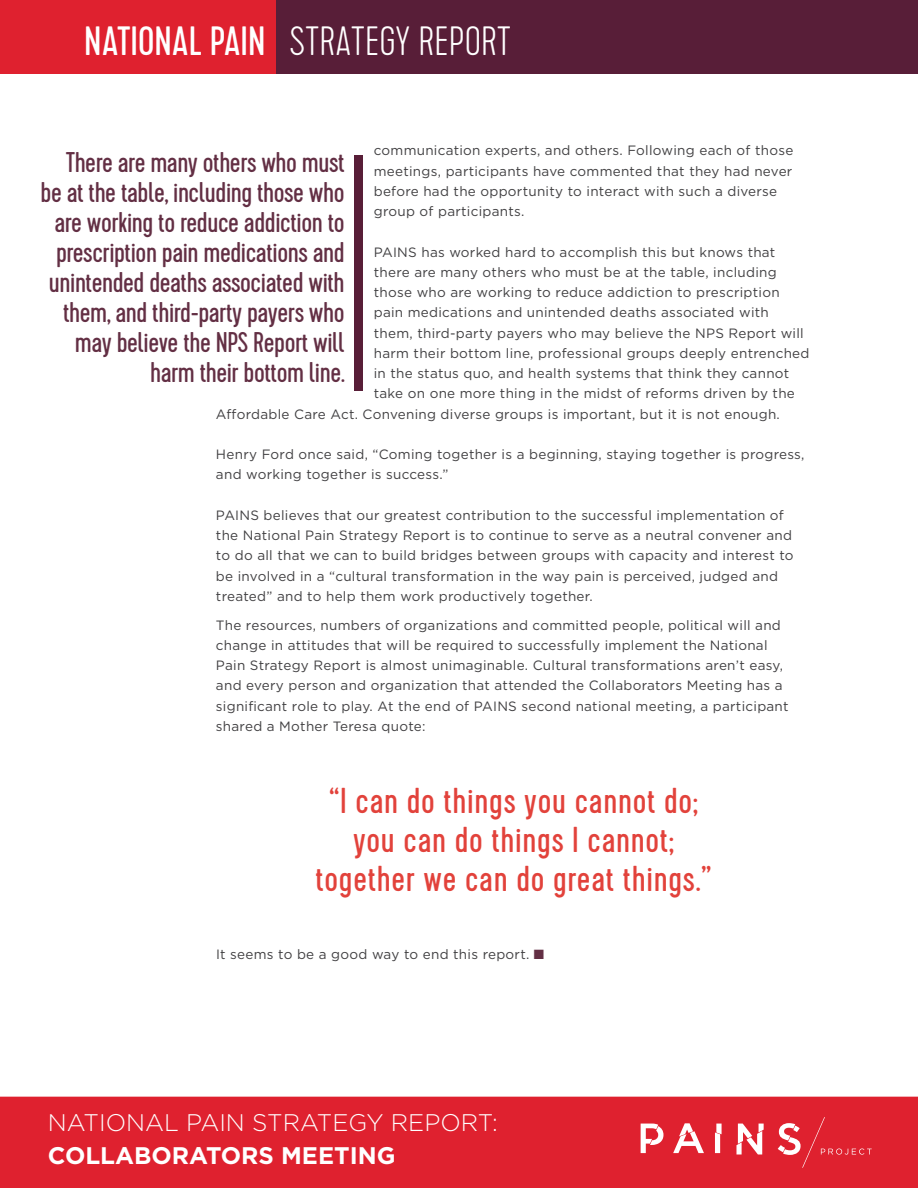
<style>
.page{position:relative;width:918px;height:1188px;background:#fff}
.page>*{position:absolute;margin:0;border:0;box-sizing:border-box;transform-origin:0 0}
.t1{font:100 40.95px "Cervo";color:#fff}
.t2{font:36px/39px "Cervo";letter-spacing:.02em;color:#e2423b;text-align:center}
.t3{font:28.5px/30px "Cervo";letter-spacing:-.015em;color:#632f44;text-align:right}
.t4{font:300 24px "Gotham";color:#fff}
.t5{font:700 24px "Gotham";color:#fff}
.t6{font:13.5px/20.2px "Gotham";letter-spacing:.02em;color:#414042}
.s1{font-weight:400}
.s2{color:#632f44}
</style>
<div class="page">
<div style="left:0;top:0;width:281px;height:73px;background:#df212f"></div>
<div style="left:276px;top:0;width:642px;height:73px;background:#581e38"></div>
<div style="left:0;top:1096px;width:918px;height:92px;background:#df212f"></div>
<svg style="left:641px;top:1124px;width:22px;height:29px"></svg>
<svg style="left:715px;top:1124px;width:7px;height:29px"></svg>
<svg style="left:673px;top:1123px;width:31px;height:30px"></svg>
<svg style="left:736px;top:1124px;width:28px;height:31px"></svg>
<svg style="left:778px;top:1117px;width:94px;height:51px;background:#e13441"></svg>
<div style="left:354px;top:156px;width:9px;height:235px;background:#581e38"></div>
<h1 class="t1" style="left:84px;top:18px;width:428px"><span class="s1">NATIONAL PAIN</span> STRATEGY REPORT</h1>
<p class="t6" style="left:374px;top:140px;width:421px">communication experts, and others. Following each of those meetings, participants have commented that they had never before had the opportunity to interact with such a diverse group of participants.</p>
<p class="t6" style="left:374px;top:241px;width:403px">PAINS has worked hard to accomplish this but knows that</p>
<p class="t6" style="left:374px;top:262px;width:404px">there are many others who must be at the table, including</p>
<p class="t6" style="left:374px;top:282px;width:407px">those who are working to reduce addiction to prescription</p>
<p class="t6" style="left:374px;top:302px;width:397px">pain medications and unintended deaths associated with</p>
<p class="t6" style="left:374px;top:322px;width:432px">them, third-party payers who may believe the NPS Report will</p>
<p class="t6" style="left:374px;top:343px;width:437px">harm their bottom line, professional groups deeply entrenched</p>
<p class="t6" style="left:374px;top:363px;width:417px">in the status quo, and health systems that think they cannot</p>
<p class="t6" style="left:374px;top:383px;width:423px">take on one more thing in the midst of reforms driven by the</p>
<p class="t6" style="left:216px;top:403px;width:565px">Affordable Care Act. Convening diverse groups is important, but it is not enough.</p>
<p class="t6" style="left:216px;top:444px;width:590px">Henry Ford once said, “Coming together is a beginning, staying together is progress, and working together is success.”</p>
<p class="t6" style="left:216px;top:505px;width:579px">PAINS believes that our greatest contribution to the successful implementation of the National Pain Strategy Report is to continue to serve as a neutral convener and to do all that we can to build bridges between groups with capacity and interest to be involved in a “cultural transformation in the way pain is perceived, judged and treated” and to help them work productively together.</p>
<p class="t6" style="left:216px;top:614px;width:574px">The resources, numbers of organizations and committed people, political will and change in attitudes that will be required to successfully implement the National Pain Strategy Report is almost unimaginable. Cultural transformations aren’t easy, and every person and organization that attended the Collaborators Meeting has a significant role to play. At the end of PAINS second national meeting, a participant shared a Mother Teresa quote:</p>
<p class="t3" style="left:41px;top:148px;width:306px">There are many others who must be at the table, including those who are working to reduce addiction to prescription pain medications and unintended deaths associated with them, and third-party payers who may believe the NPS Report will harm their bottom line.</p>
<h2 class="t2" style="left:315px;top:782px;width:398px">“I can do things you cannot do; you can do things I cannot; together we can do great things.”</h2>
<p class="t6" style="left:216px;top:943px;width:330px">It seems to be a good way to end this report. <span class="s2">■</span></p>
<h3 class="t4" style="left:48px;top:1108px;width:452px">NATIONAL PAIN STRATEGY REPORT:</h3>
<h3 class="t5" style="left:48px;top:1140px;width:349px">COLLABORATORS MEETING</h3>
</div>
